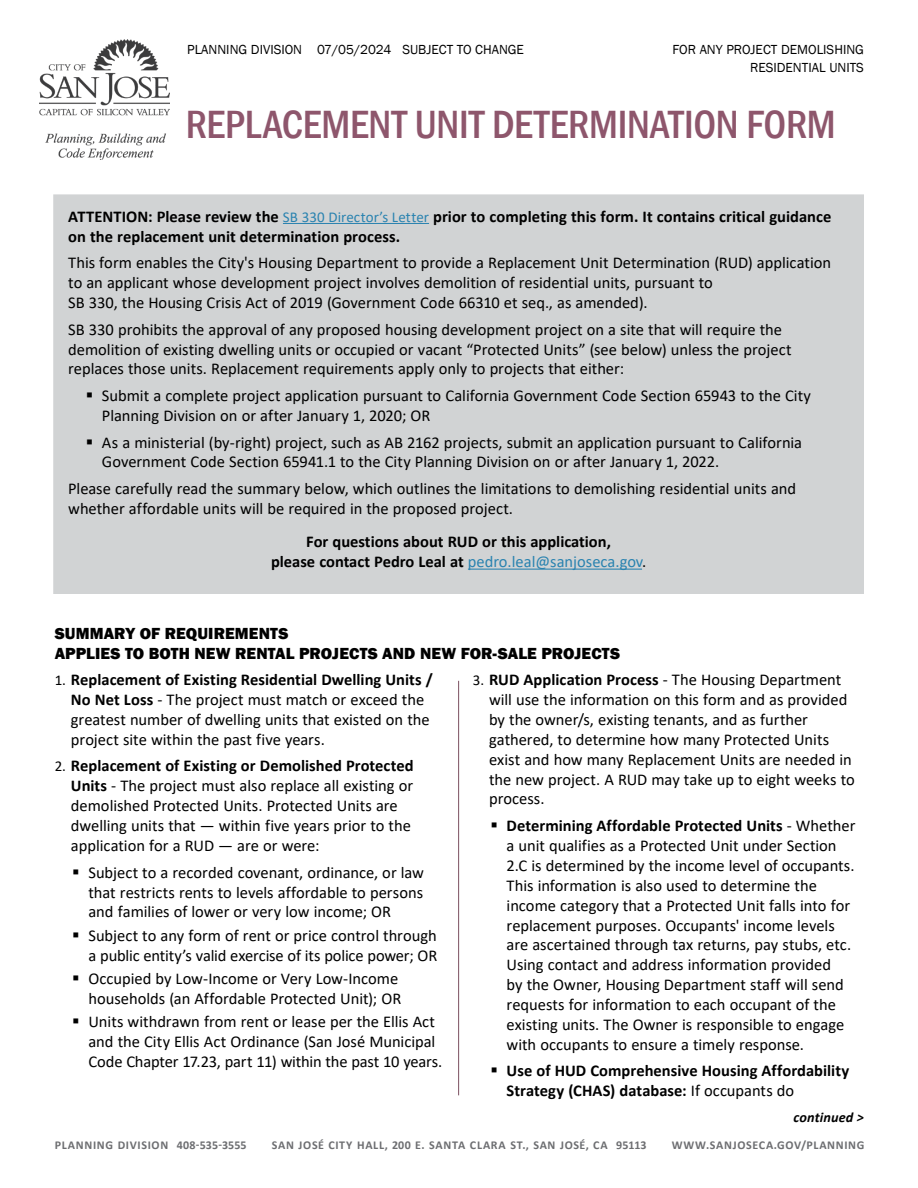
<style>
.page{position:relative;width:918px;height:1188px;background:#fff}
.page>*{position:absolute;margin:0;border:0;box-sizing:border-box;transform-origin:0 0}
.t1{font:500 condensed 40.5px "Franklin Gothic";letter-spacing:-.005em;color:#8e566c}
.t2{font:16.5px/20px "Calibri";color:#000}
.t3{font:700 16.5px/20px "Calibri";color:#000}
.t4{font:800 16.5px/20px "Franklin Gothic";letter-spacing:.005em;color:#000}
.t5{font:italic 700 14.25px "Calibri";letter-spacing:.005em;color:#000}
.t6{font:13.5px/18px "Franklin Gothic";color:#000;text-align:right}
.t7{font:700 12px "Calibri";letter-spacing:.055em;color:#6d6e71}
.s1{font-weight:400;font-size:15px;color:#2a83b0}
.s2{font-weight:400;color:#2a83b0}
.s3{font-weight:400}
.s4{font-size:15px}
.s5{font-weight:700}
</style>
<div class="page">
<img style="left:40px;top:39px;width:129px;height:120px">
<div style="left:54px;top:195px;width:809px;height:398px;background:#d1d3d4"></div>
<hr style="left:283px;top:223px;width:146px;height:1px;background:#2a83b0">
<hr style="left:468px;top:569px;width:174px;height:1px;background:#2a83b0">
<div style="left:53px;top:194px;width:811px;height:400px;border:2px solid #d1d3d4"></div>
<hr style="left:458px;top:681px;width:1px;height:414px;background:#7b5060">
<p class="t6" style="left:187px;top:41px;width:338px">PLANNING DIVISION 07/05/2024 SUBJECT TO CHANGE</p>
<p class="t6" style="left:673px;top:41px;width:193px">FOR ANY PROJECT DEMOLISHING<br>RESIDENTIAL UNITS</p>
<h1 class="t1" style="left:186px;top:98px;width:652px">REPLACEMENT UNIT DETERMINATION FORM</h1>
<p class="t3" style="left:68px;top:206px;width:765px">ATTENTION: Please review the <span class="s1">SB 330 Director’s Letter</span> prior to completing this form. It contains critical guidance on the replacement unit determination process.</p>
<p class="t2" style="left:68px;top:252px;width:764px">This form enables the City's Housing Department to provide a Replacement Unit Determination (RUD) application to an applicant whose development project involves demolition of residential units, pursuant to<br>SB 330, the Housing Crisis Act of 2019 (Government Code 66310 et seq., as amended).</p>
<p class="t2" style="left:68px;top:319px;width:725px">SB 330 prohibits the approval of any proposed housing development project on a site that will require the demolition of existing dwelling units or occupied or vacant “Protected Units” (see below) unless the project replaces those units. Replacement requirements apply only to projects that either:</p>
<p class="t2" style="left:102px;top:385px;width:711px">Submit a complete project application pursuant to California Government Code Section 65943 to the City<br>Planning Division on or after January 1, 2020; OR</p>
<p class="t2" style="left:102px;top:432px;width:702px">As a ministerial (by-right) project, such as AB 2162 projects, submit an application pursuant to California<br>Government Code Section 65941.1 to the City Planning Division on or after January 1, 2022.</p>
<p class="t2" style="left:68px;top:478px;width:730px">Please carefully read the summary below, which outlines the limitations to demolishing residential units and whether affordable units will be required in the proposed project.</p>
<p class="t3" style="left:271px;top:532px;width:377px;text-align:center">For questions about RUD or this application,<br>please contact Pedro Leal at <span class="s2">pedro.leal@sanjoseca.gov</span><span class="s3">.</span></p>
<p class="t4" style="left:55px;top:623px;width:567px">SUMMARY OF REQUIREMENTS<br>APPLIES TO BOTH NEW RENTAL PROJECTS AND NEW FOR-SALE PROJECTS</p>
<p class="t2" style="left:71px;top:669px;width:363px;text-indent:-16px"><span class="s4">1.</span> <span class="s5">Replacement of Existing Residential Dwelling Units / No Net Loss</span> - The project must match or exceed the greatest number of dwelling units that existed on the project site within the past five years.</p>
<p class="t2" style="left:71px;top:756px;width:344px;text-indent:-16px"><span class="s4">2.</span> <span class="s5">Replacement of Existing or Demolished Protected Units</span> - The project must also replace all existing or demolished Protected Units. Protected Units are dwelling units that — within five years prior to the application for a RUD — are or were:</p>
<p class="t2" style="left:88px;top:862px;width:337px;text-align:justify">Subject to a recorded covenant, ordinance, or law that restricts rents to levels affordable to persons and families of lower or very low income; OR</p>
<p class="t2" style="left:88px;top:925px;width:350px">Subject to any form of rent or price control through a public entity’s valid exercise of its police power; OR</p>
<p class="t2" style="left:88px;top:968px;width:314px">Occupied by Low-Income or Very Low-Income households (an Affordable Protected Unit); OR</p>
<p class="t2" style="left:88px;top:1011px;width:355px">Units withdrawn from rent or lease per the Ellis Act and the City Ellis Act Ordinance (San José Municipal<br>Code Chapter 17.23, part 11) within the past 10 years.</p>
<p class="t2" style="left:489px;top:669px;width:367px;text-indent:-16px"><span class="s4">3.</span> <span class="s5">RUD Application Process</span> - The Housing Department will use the information on this form and as provided by the owner/s, existing tenants, and as further gathered, to determine how many Protected Units exist and how many Replacement Units are needed in the new project. A RUD may take up to eight weeks to process.</p>
<p class="t2" style="left:507px;top:815px;width:350px"><span class="s5">Determining Affordable Protected Units</span> - Whether a unit qualifies as a Protected Unit under Section 2.C is determined by the income level of occupants.<br>This information is also used to determine the income category that a Protected Unit falls into for replacement purposes. Occupants' income levels are ascertained through tax returns, pay stubs, etc.<br>Using contact and address information provided<br>by the Owner, Housing Department staff will send requests for information to each occupant of the existing units. The Owner is responsible to engage with occupants to ensure a timely response.</p>
<p class="t3" style="left:507px;top:1061px;width:344px">Use of HUD Comprehensive Housing Affordability<br>Strategy (CHAS) database: <span class="s3">If occupants do</span></p>
<p class="t5" style="left:794px;top:1107px;width:72px">continued &gt;</p>
<p class="t7" style="left:55px;top:1137px;width:193px">PLANNING DIVISION 408-535-3555</p>
<p class="t7" style="left:272px;top:1137px;width:376px">SAN JOSÉ CITY HALL, 200 E. SANTA CLARA ST., SAN JOSÉ, CA 95113</p>
<p class="t7" style="left:672px;top:1137px;width:194px">WWW.SANJOSECA.GOV/PLANNING</p>
</div>
